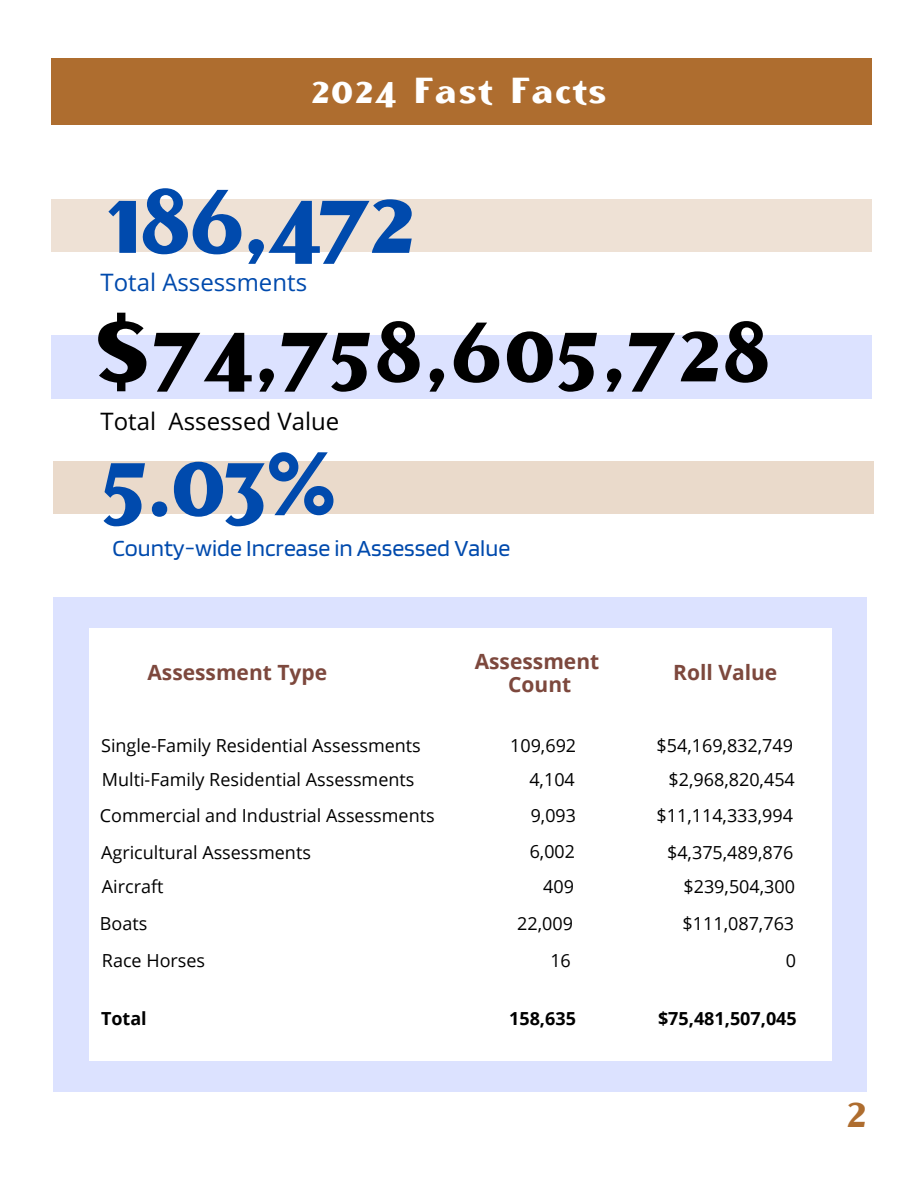
<style>
.page{position:relative;width:918px;height:1188px;background:#fff}
.page>*{position:absolute;margin:0;border:0;box-sizing:border-box;transform-origin:0 0}
.t1{font:700 90px "Ethna";color:#004aad}
.t2{font:700 84px "Ethna";letter-spacing:.04em;color:#000}
.t3{font:41.25px "Ethna";color:#ae6d2f}
.t4{font:700 36px "Ethna";letter-spacing:.06em;color:#fff}
.t5{font:24px "Blinker";color:#004aad}
.t6{font:24px "Open Sans";color:#000}
.t7{font:24px "Open Sans";color:#004aad}
.t8{font:700 21px/23.7px "Open Sans";color:#7d483d;text-align:center}
.t9{font:18px "Open Sans";color:#000}
.t10{font:700 18px "Open Sans";color:#000}
</style>
<div class="page">
<div style="left:51px;top:336px;width:821px;height:63px;background:#dce2ff"></div>
<div style="left:53px;top:462px;width:821px;height:52px;background:#eadacb"></div>
<div style="left:51px;top:199px;width:821px;height:53px;background:#eee1d5"></div>
<div style="left:53px;top:597px;width:813px;height:495px;background:#dce2ff"></div>
<div style="left:89px;top:628px;width:743px;height:433px;background:#fff"></div>
<div style="left:51px;top:59px;width:821px;height:66px;background:#ae6d2f"></div>
<h1 class="t4" style="left:311px;top:78px;width:297px">2024 Fast Facts</h1>
<h3 class="t1" style="left:111px;top:190px;width:305px">186,472</h3>
<h1 class="t7" style="left:101px;top:266px;width:208px">Total Assessments</h1>
<h1 class="t2" style="left:94px;top:323px;width:677px">$74,758,605,728</h1>
<h3 class="t6" style="left:101px;top:404px;width:240px">Total Assessed Value</h3>
<h3 class="t1" style="left:104px;top:452px;width:234px">5.03%</h3>
<h2 class="t5" style="left:112px;top:533px;width:399px">County-wide Increase in Assessed Value</h2>
<p class="t8" style="left:475px;top:649px;width:126px">Assessment<br>Count</p>
<p class="t8" style="left:147px;top:660px;width:181px">Assessment Type</p>
<p class="t8" style="left:673px;top:660px;width:106px">Roll Value</p>
<p class="t9" style="left:101px;top:732px;width:321px">Single-Family Residential Assessments</p>
<p class="t9" style="left:510px;top:732px;width:68px">109,692</p>
<p class="t9" style="left:102px;top:766px;width:314px">Multi-Family Residential Assessments</p>
<p class="t9" style="left:529px;top:766px;width:47px">4,104</p>
<h5 class="t9" style="left:657px;top:732px;width:138px">$54,169,832,749</h5>
<h4 class="t9" style="left:669px;top:766px;width:128px">$2,968,820,454</h4>
<h4 class="t9" style="left:100px;top:803px;width:336px">Commercial and Industrial Assessments</h4>
<h4 class="t9" style="left:530px;top:803px;width:47px;rotate:-1deg">9,093</h4>
<p class="t9" style="left:657px;top:803px;width:138px">$11,114,333,994</p>
<p class="t9" style="left:101px;top:840px;width:211px">Agricultural Assessments</p>
<p class="t9" style="left:529px;top:839px;width:47px;rotate:-1deg">6,002</p>
<p class="t9" style="left:667px;top:840px;width:128px">$4,375,489,876</p>
<p class="t9" style="left:102px;top:873px;width:63px">Aircraft</p>
<p class="t9" style="left:543px;top:873px;width:32px">409</p>
<p class="t9" style="left:683px;top:873px;width:113px">$239,504,300</p>
<p class="t9" style="left:100px;top:910px;width:49px">Boats</p>
<h5 class="t9" style="left:517px;top:910px;width:57px">22,009</h5>
<p class="t9" style="left:683px;top:910px;width:113px">$111,087,763</p>
<p class="t9" style="left:102px;top:947px;width:105px">Race Horses</p>
<p class="t9" style="left:550px;top:947px;width:22px">16</p>
<p class="t9" style="left:786px;top:947px;width:12px">0</p>
<p class="t10" style="left:101px;top:1006px;width:47px">Total</p>
<p class="t10" style="left:509px;top:1006px;width:68px">158,635</p>
<h5 class="t10" style="left:658px;top:1006px;width:140px">$75,481,507,045</h5>
<p class="t3" style="left:847px;top:1098px;width:21px">2</p>
</div>
